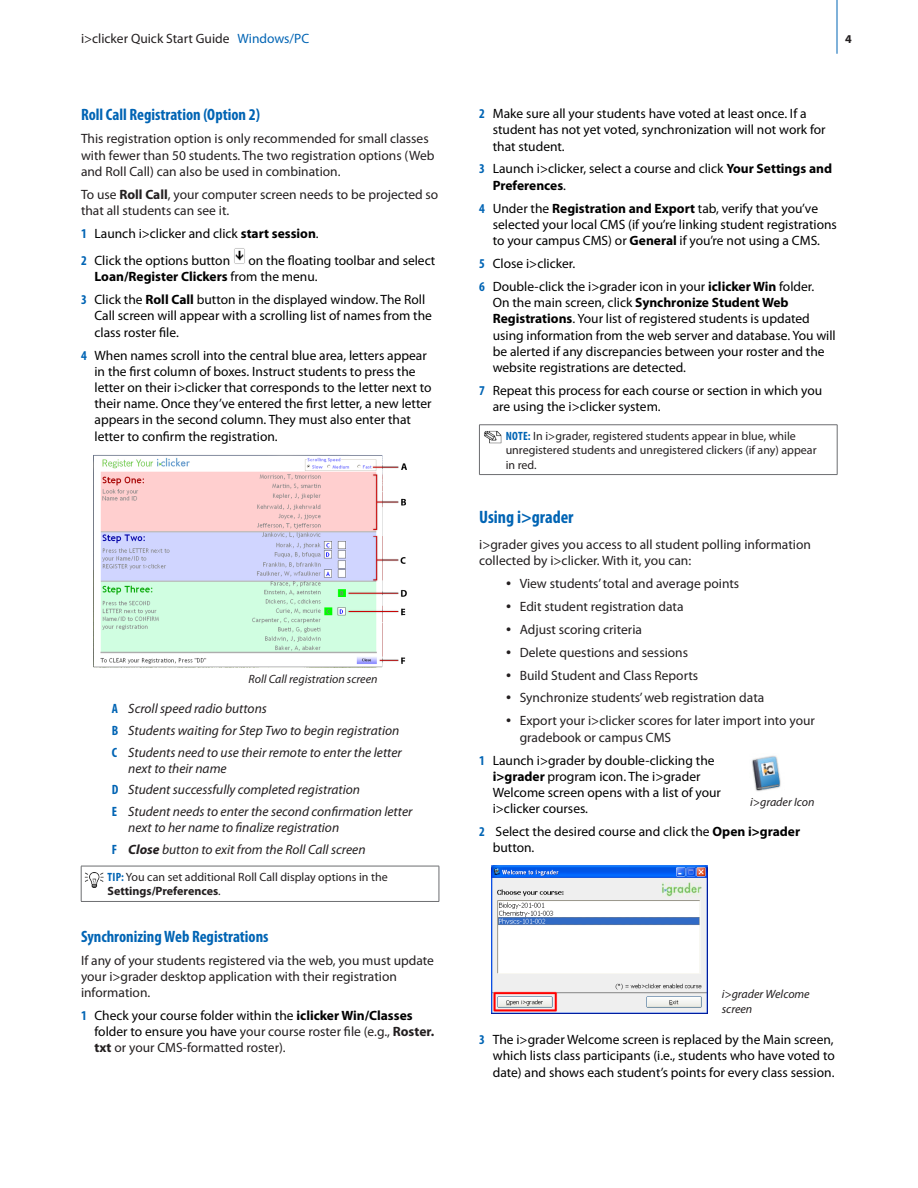
<style>
.page{position:relative;width:918px;height:1188px;background:#fff}
.page>*{position:absolute;margin:0;border:0;box-sizing:border-box;transform-origin:0 0}
.Guide_Head{font:700 condensed 18px "Myriad Pro";color:#0064b4}
.Guide_Subhead{font:700 condensed 16.5px "Myriad Pro";color:#0064b4}
.Number_Step{font:13.5px/16.2px "Myriad Pro";color:#000}
.Body{font:13.5px/16.2px "Myriad Pro";color:#231f20}
.Diagram_Labels{font:italic 13.5px/16.2px "Myriad Pro";color:#231f20}
.Bullet{font:13.5px/16.2px "Myriad Pro";color:#231f20}
.Number_Step-2{font:13.5px/16.2px "Myriad Pro";color:#231f20}
.Callout_Box{font:12px/14.4px "Myriad Pro";color:#231f20}
.t1{font:italic 12px/14.4px "Myriad Pro";color:#231f20}
.t2{font:700 12px "Myriad Pro";color:#231f20}
.s1{color:#0064b4}
.s2{font-weight:700}
.s3{font-weight:700;font-stretch:condensed;color:#0064b4}
.s4{font-weight:700;font-style:normal;font-stretch:condensed;color:#0064b4}
.s5{color:#000}
.s6{font-weight:700;color:#000}
.s7{font-size:18px}
</style>
<div class="page">
<hr style="left:837px;top:0;width:1px;height:54px;background:#0064b4">
<img style="left:234px;top:248px;width:11px;height:16px">
<hr style="left:81px;top:866px;width:358px;height:1px;background:#6c6d70">
<hr style="left:81px;top:866px;width:1px;height:35px;background:#6c6d70">
<hr style="left:439px;top:866px;width:1px;height:35px;background:#6c6d70">
<hr style="left:81px;top:901px;width:358px;height:1px;background:#6c6d70">
<img style="left:93px;top:454px;width:314px;height:213px">
<img style="left:84px;top:872px;width:20px;height:15px">
<hr style="left:479px;top:425px;width:358px;height:1px;background:#6c6d70">
<hr style="left:479px;top:425px;width:1px;height:49px;background:#6c6d70">
<hr style="left:837px;top:425px;width:1px;height:49px;background:#6c6d70">
<hr style="left:479px;top:474px;width:358px;height:1px;background:#6c6d70">
<img style="left:492px;top:866px;width:216px;height:148px">
<img style="left:484px;top:430px;width:18px;height:14px">
<img style="left:751px;top:755px;width:30px;height:36px">
<p class="Body" style="left:81px;top:30px;width:230px">i&gt;clicker Quick Start Guide <span class="s1">Windows/PC</span></p>
<p class="t2" style="left:845px;top:31px;width:8px">4</p>
<p class="Guide_Subhead" style="left:81px;top:105px;width:181px">Roll Call Registration (Option 2)</p>
<p class="Body" style="left:81px;top:130px;width:355px">This registration option is only recommended for small classes with fewer than 50 students. The two registration options (Web and Roll Call) can also be used in combination.</p>
<p class="Body" style="left:81px;top:186px;width:359px">To use <span class="s2">Roll Call</span>, your computer screen needs to be projected so that all students can see it.</p>
<p class="Number_Step" style="left:81px;top:225px;width:239px"><span class="s3">1</span> Launch i&gt;clicker and click <span class="s2">start session</span>.</p>
<p class="Number_Step" style="left:81px;top:252px;width:151px"><span class="s3">2</span> Click the options button</p>
<p class="Number_Step" style="left:94px;top:252px;width:342px;text-indent:154px">on the floating toolbar and select<br><span class="s2">Loan/Register Clickers</span> from the menu.</p>
<p class="Number_Step" style="left:94px;top:291px;width:339px;text-indent:-14px"><span class="s3">3</span> Click the <span class="s2">Roll Call</span> button in the displayed window. The Roll<br>Call screen will appear with a scrolling list of names from the class roster file.</p>
<p class="Number_Step" style="left:94px;top:347px;width:339px;text-indent:-14px"><span class="s3">4</span> When names scroll into the central blue area, letters appear in the first column of boxes. Instruct students to press the letter on their i&gt;clicker that corresponds to the letter next to their name. Once they’ve entered the first letter, a new letter appears in the second column. They must also enter that letter to confirm the registration.</p>
<p class="t1" style="left:249px;top:671px;width:131px">Roll Call registration screen</p>
<p class="Diagram_Labels" style="left:112px;top:700px;width:157px"><span class="s4">A</span> Scroll speed radio buttons</p>
<p class="Diagram_Labels" style="left:112px;top:722px;width:289px"><span class="s4">B</span> Students waiting for Step Two to begin registration</p>
<p class="Diagram_Labels" style="left:128px;top:744px;width:275px;text-indent:-16px"><span class="s4">C</span> Students need to use their remote to enter the letter next to their name</p>
<p class="Diagram_Labels" style="left:112px;top:781px;width:250px"><span class="s4">D</span> Student successfully completed registration</p>
<p class="Diagram_Labels" style="left:128px;top:803px;width:286px;text-indent:-16px"><span class="s4">E</span> Student needs to enter the second confirmation letter next to her name to finalize registration</p>
<p class="Diagram_Labels" style="left:112px;top:841px;width:255px"><span class="s4">F</span> <span class="s2">Close</span> button to exit from the Roll Call screen</p>
<p class="Callout_Box" style="left:107px;top:870px;width:282px"><span class="s3">TIP:</span> You can set additional Roll Call display options in the<br><span class="s2">Settings/Preferences</span>.</p>
<p class="Guide_Subhead" style="left:81px;top:926px;width:189px">Synchronizing Web Registrations</p>
<p class="Body" style="left:81px;top:952px;width:355px">If any of your students registered via the web, you must update your i&gt;grader desktop application with their registration information.</p>
<p class="Number_Step-2" style="left:94px;top:1007px;width:341px;text-indent:-14px"><span class="s3">1</span> <span class="s5">Check your course folder within the</span> <span class="s6">iclicker Win/Classes </span><span class="s5">folder to ensure you have</span> your course roster file (e.g., <span class="s2">Roster. txt</span> or your CMS-formatted roster).</p>
<p class="Number_Step" style="left:493px;top:105px;width:334px;text-indent:-14px"><span class="s3">2</span> Make sure all your students have voted at least once. If a student has not yet voted, synchronization will not work for that student.</p>
<p class="Number_Step" style="left:493px;top:161px;width:341px;text-indent:-14px"><span class="s3">3</span> Launch i&gt;clicker, select a course and click <span class="s2">Your Settings and<br>Preferences</span>.</p>
<p class="Number_Step" style="left:493px;top:200px;width:346px;text-indent:-14px"><span class="s3">4</span> Under the <span class="s2">Registration and Export</span> tab, verify that you’ve selected your local CMS (if you’re linking student registrations to your campus CMS) or <span class="s2">General</span> if you’re not using a CMS.</p>
<p class="Number_Step" style="left:479px;top:255px;width:98px"><span class="s3">5</span> Close i&gt;clicker.</p>
<p class="Number_Step" style="left:493px;top:278px;width:345px;text-indent:-14px"><span class="s3">6</span> Double-click the i&gt;grader icon in your <span class="s2">iclicker Win</span> folder.<br>On the main screen, click <span class="s2">Synchronize Student Web Registrations</span>. Your list of registered students is updated using information from the web server and database. You will be alerted if any discrepancies between your roster and the website registrations are detected.</p>
<p class="Number_Step" style="left:493px;top:382px;width:331px;text-indent:-14px"><span class="s3">7</span> Repeat this process for each course or section in which you are using the i&gt;clicker system.</p>
<p class="Callout_Box" style="left:506px;top:428px;width:312px"><span class="s3">NOTE:</span> In i&gt;grader, registered students appear in blue, while unregistered students and unregistered clickers (if any) appear in red.</p>
<p class="Guide_Head" style="left:479px;top:506px;width:96px">Using i&gt;grader</p>
<p class="Body" style="left:479px;top:536px;width:333px">i&gt;grader gives you access to all student polling information collected by i&gt;clicker. With it, you can:</p>
<p class="Bullet" style="left:506px;top:575px;width:235px"><span class="s7">•</span> View students’ total and average points</p>
<p class="Bullet" style="left:506px;top:598px;width:179px"><span class="s7">•</span> Edit student registration data</p>
<p class="Bullet" style="left:506px;top:621px;width:137px"><span class="s7">•</span> Adjust scoring criteria</p>
<p class="Bullet" style="left:506px;top:644px;width:183px"><span class="s7">•</span> Delete questions and sessions</p>
<p class="Bullet" style="left:506px;top:667px;width:194px"><span class="s7">•</span> Build Student and Class Reports</p>
<p class="Bullet" style="left:506px;top:690px;width:260px"><span class="s7">•</span> Synchronize students’ web registration data</p>
<p class="Bullet" style="left:520px;top:713px;width:297px;text-indent:-14px"><span class="s7">•</span> Export your i&gt;clicker scores for later import into your gradebook or campus CMS</p>
<p class="Number_Step" style="left:493px;top:752px;width:230px;text-indent:-14px"><span class="s3">1</span> Launch i&gt;grader by double-clicking the <span class="s2">i&gt;grader</span> program icon. The i&gt;grader Welcome screen opens with a list of your i&gt;clicker courses.</p>
<p class="Number_Step" style="left:493px;top:823px;width:309px;text-indent:-14px"><span class="s3">2</span> Select the desired course and click the <span class="s2">Open i&gt;grader </span>button.</p>
<p class="t1" style="left:750px;top:795px;width:66px">i&gt;grader Icon</p>
<p class="t1" style="left:722px;top:987px;width:89px">i&gt;grader Welcome screen</p>
<p class="Number_Step" style="left:493px;top:1031px;width:344px;text-align:justify;text-indent:-14px"><span class="s3">3</span> The i&gt;grader Welcome screen is replaced by the Main screen, which lists class participants (i.e., students who have voted to date) and shows each student’s points for every class session.</p>
</div>
